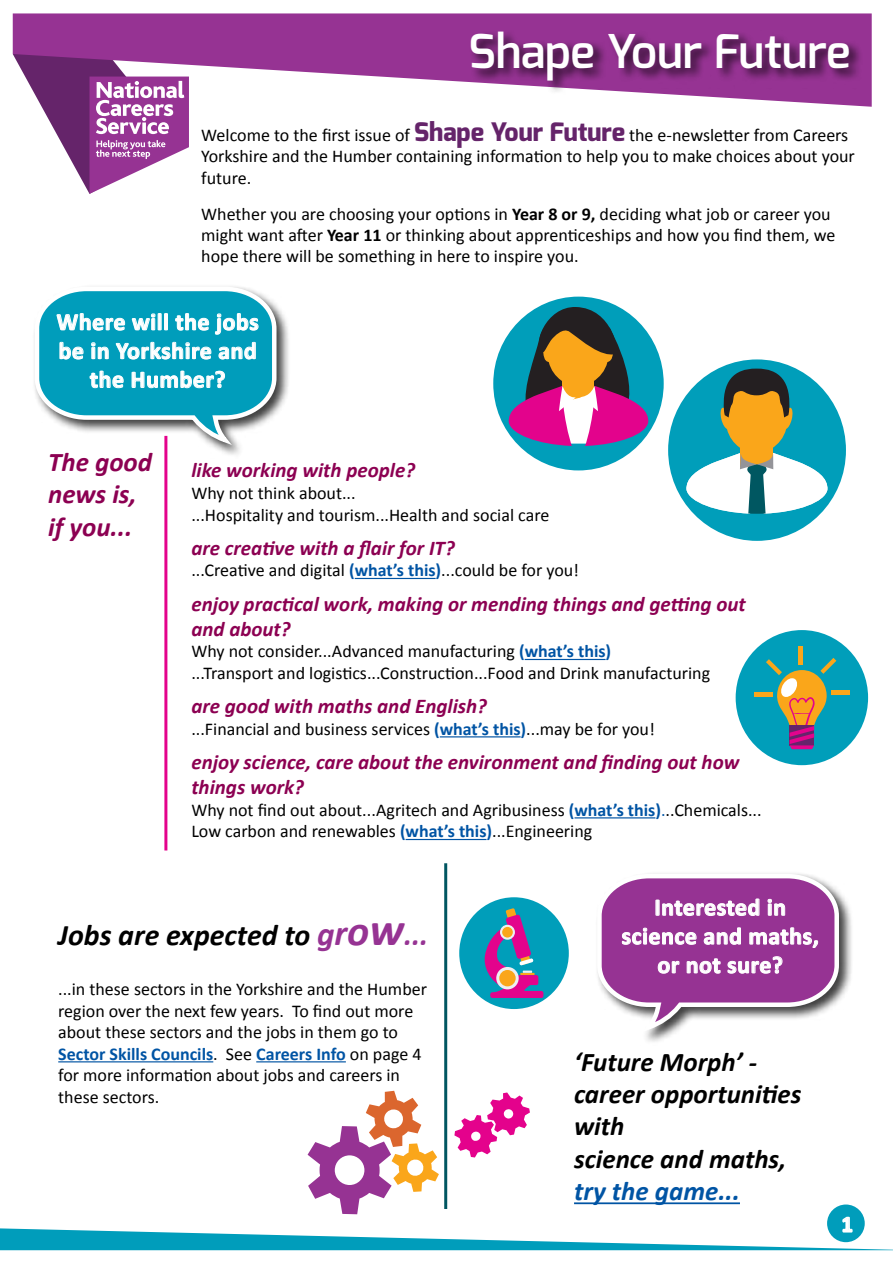
<style>
.page{position:relative;width:893px;height:1263px;background:#fff}
.page>*{position:absolute;margin:0;border:0;box-sizing:border-box;transform-origin:0 0}
.t1{font:600 46.5px "Exo";color:#fff}
.t2{font:italic 700 30px "Calibri";color:#000}
.t3{font:italic 700 27px/32.4px "Calibri";color:#000}
.t4{font:italic 700 27px/32.4px "Calibri";color:#8c0052}
.t5{font:italic 700 27px "Calibri";color:#0054a4}
.t6{font:700 24px/28.8px "Calibri";letter-spacing:.02em;color:#fff;text-align:center}
.t7{font:700 22.5px "Calibri";color:#fff}
.t8{font:italic 700 21px/25.2px "Calibri";color:#8c0052}
.t9{font:18px/21.6px "Calibri";color:#000}
.s1{font-family:"Exo";font-weight:800;font-size:25.5px;color:#65246a}
.s2{font-weight:700}
.s3{font-weight:700;color:#0054a4}
.s4{color:#0054a4}
.s5{font-size:33px;color:#963393}
.s6{font-size:36px;color:#963393}
.s7{font-size:42px;color:#963393}
.s8{font-size:46.5px;color:#963393}
.s9{color:#963393}
</style>
<div class="page">
<svg style="left:13px;top:13px;width:859px;height:94px;fill:#963393"></svg>
<svg style="left:13px;top:54px;width:176px;height:140px"></svg>
<hr style="left:355px;top:578px;width:81px;height:1px;background:#0054a4">
<hr style="left:525px;top:659px;width:81px;height:1px;background:#0054a4">
<hr style="left:440px;top:736px;width:81px;height:1px;background:#0054a4">
<hr style="left:574px;top:817px;width:81px;height:1px;background:#0054a4">
<hr style="left:406px;top:839px;width:80px;height:1px;background:#0054a4">
<hr style="left:164px;top:436px;width:3px;height:414px;background:#e4028c">
<div style="left:33px;top:285px;width:258px;height:174px;background:#000;opacity:.75"></div>
<svg style="left:33px;top:285px;width:246px;height:165px"></svg>
<hr style="left:444px;top:863px;width:3px;height:346px;background:#005661">
<div style="left:493px;top:297px;width:171px;height:173px;background:#009eba;border-radius:50%"></div>
<svg style="left:508px;top:306px;width:141px;height:140px"></svg>
<div style="left:668px;top:359px;width:178px;height:182px;background:#009eba;border-radius:50%"></div>
<svg style="left:686px;top:369px;width:142px;height:145px"></svg>
<div style="left:736px;top:630px;width:132px;height:135px;background:#009eba;border-radius:50%"></div>
<hr style="left:799px;top:646px;width:4px;height:18px;background:#faa61a">
<hr style="left:754px;top:693px;width:19px;height:4px;background:#faa61a">
<hr style="left:831px;top:691px;width:19px;height:4px;background:#faa61a">
<svg style="left:766px;top:658px;width:70px;height:91px"></svg>
<div style="left:595px;top:872px;width:258px;height:174px;background:#000;opacity:.75"></div>
<svg style="left:595px;top:872px;width:246px;height:165px"></svg>
<hr style="left:58px;top:1061px;width:155px;height:1px;background:#0054a4">
<hr style="left:256px;top:1061px;width:90px;height:1px;background:#0054a4">
<div style="left:459px;top:897px;width:110px;height:112px;background:#009eba;border-radius:50%"></div>
<svg style="left:484px;top:908px;width:59px;height:90px"></svg>
<svg style="left:500px;top:925px;width:15px;height:15px"></svg>
<div style="left:502px;top:927px;width:11px;height:10px;background:#faa61a;border-radius:50%"></div>
<svg style="left:496px;top:967px;width:23px;height:22px"></svg>
<div style="left:499px;top:970px;width:17px;height:16px;background:#faa61a;border-radius:50%"></div>
<div style="left:470px;top:30px;width:393px;height:65px;background:#000;opacity:.75"></div>
<svg style="left:0;top:1086px;width:893px;height:164px"></svg>
<h1 class="t1" style="left:468px;top:21px;width:384px">Shape Your Future</h1>
<p class="t9" style="left:201px;top:125px;width:655px">Welcome to the first issue of <span class="s1">Shape Your Future</span> the e-newsletter from Careers<br>Yorkshire and the Humber containing information to help you to make choices about your future.</p>
<p class="t9" style="left:201px;top:203px;width:636px;line-height:21px">Whether you are choosing your options in <span class="s2">Year 8 or 9,</span> deciding what job or career you might want after <span class="s2">Year 11</span> or thinking about apprenticeships and how you find them, we hope there will be something in here to inspire you.</p>
<h3 class="t6" style="left:57px;top:307px;width:204px">Where will the jobs be in Yorkshire and the Humber?</h3>
<h3 class="t4" style="left:48px;top:446px;width:105px">The good news is, if you...</h3>
<p class="t8" style="left:191px;top:458px;width:225px">like working with people?</p>
<p class="t9" style="left:191px;top:482px;width:360px">Why not think about...<br>...Hospitality and tourism...Health and social care</p>
<p class="t8" style="left:191px;top:535px;width:265px">are creative with a flair for IT?</p>
<p class="t9" style="left:191px;top:560px;width:389px">...Creative and digital <span class="s3">(what’s this)</span>...could be for you!</p>
<p class="t8" style="left:191px;top:591px;width:556px">enjoy practical work, making or mending things and getting out and about?</p>
<p class="t9" style="left:191px;top:641px;width:520px">Why not consider...Advanced manufacturing <span class="s3">(what’s this)<br></span>...Transport and logistics...Construction...Food and Drink manufacturing</p>
<p class="t8" style="left:191px;top:694px;width:297px">are good with maths and English?</p>
<p class="t9" style="left:191px;top:718px;width:465px">...Financial and business services <span class="s3">(what’s this)</span>...may be for you!</p>
<p class="t8" style="left:191px;top:749px;width:549px">enjoy science, care about the environment and finding out how things work?</p>
<p class="t9" style="left:191px;top:799px;width:572px">Why not find out about...Agritech and Agribusiness <span class="s3">(what’s this)</span><span class="s4">.</span>..Chemicals...<br>Low carbon and renewables <span class="s3">(what’s this)</span>...Engineering</p>
<h2 class="t2" style="left:58px;top:916px;width:371px">Jobs are expected to <span class="s5">g</span><span class="s6">r</span><span class="s7">o</span><span class="s8">w</span><span class="s9">...</span></h2>
<p class="t9" style="left:58px;top:978px;width:370px">...in these sectors in the Yorkshire and the Humber region over the next few years. To find out more about these sectors and the jobs in them go to <span class="s3">Sector Skills Councils</span>. See <span class="s3">Careers Info</span> on page 4 for more information about jobs and careers in these sectors.</p>
<h3 class="t6" style="left:621px;top:893px;width:199px">Interested in science and maths, or not sure?</h3>
<h3 class="t3" style="left:574px;top:1045px;width:229px">‘Future Morph’ - career opportunities with<br>science and maths,</h3>
<h3 class="t5" style="left:574px;top:1174px;width:167px">try the game...</h3>
<p class="t7" style="left:841px;top:1210px;width:13px">1</p>
</div>
